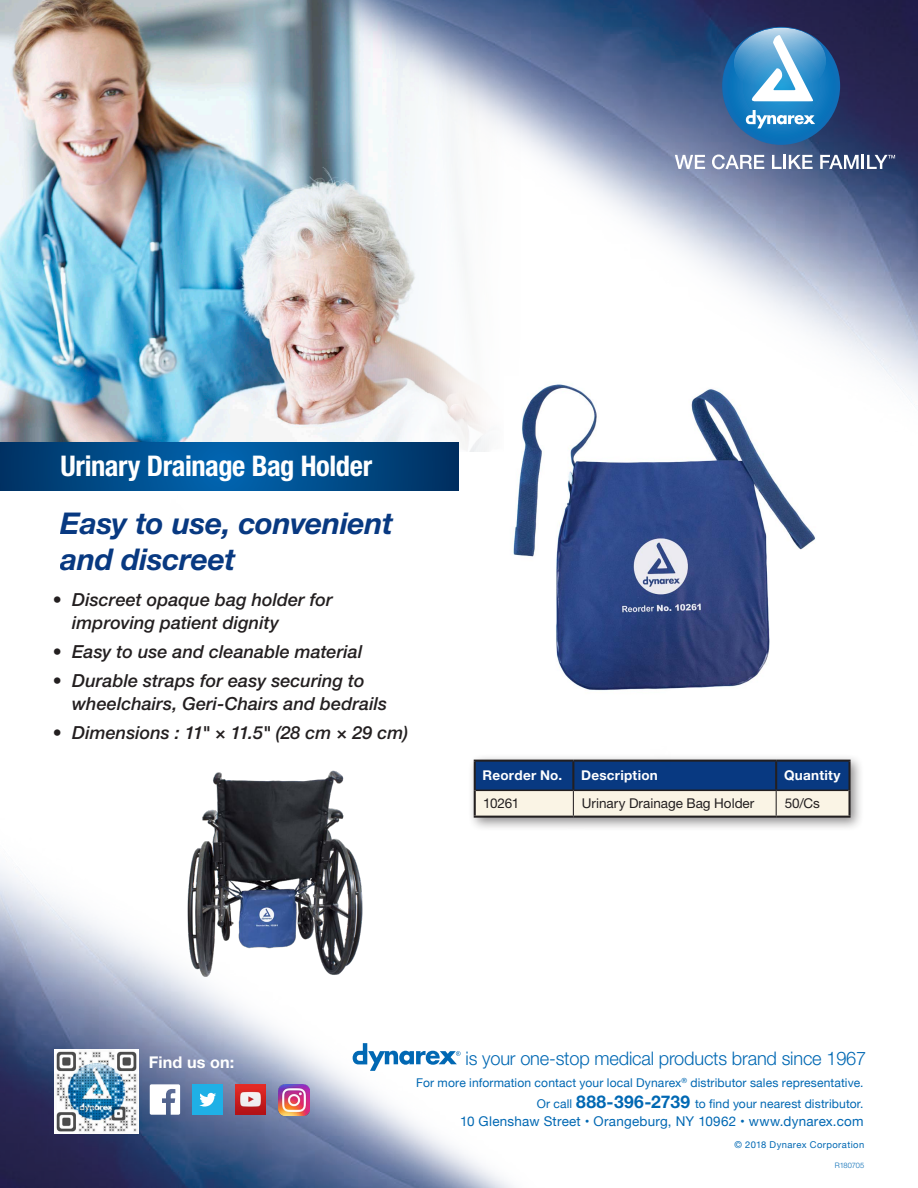
<style>
.page{position:relative;width:918px;height:1188px;background:#fff}
.page>*{position:absolute;margin:0;border:0;box-sizing:border-box;transform-origin:0 0}
.t1{font:italic 700 30px/36px "Helvetica Neue LT Std";letter-spacing:-.01em;color:#083981}
.Product_name{font:700 condensed 28.5px "Helvetica Neue LT Std";letter-spacing:-.015em;color:#fff}
.t2{font:300 18.75px "Helvetica Neue LT Std";letter-spacing:-.01em;color:#0168b3}
.t3{font:italic 500 18px/22.5px "Helvetica Neue LT Std";color:#231f20}
.t4{font:700 16.2px "Helvetica Neue LT Std";letter-spacing:.01em;color:#fff}
.t5{font:13.5px "Helvetica Neue";letter-spacing:.02em;color:#0168b3}
.table_text{font:13.5px "Helvetica Neue LT Std";color:#231f20}
.table_header{font:700 13.5px "Helvetica Neue LT Std";letter-spacing:.02em;color:#fff}
.t6{font:12.15px/21px "Helvetica Neue";letter-spacing:.01em;color:#0168b3;text-align:right}
.t7{font:9.45px "Helvetica Neue";letter-spacing:.045em;color:#0168b3}
.t8{font:300 7.5px "Helvetica Neue LT Std";letter-spacing:-.02em;color:#0068b3}
.s1{font-weight:700;font-size:17.4px}
</style>
<div class="page">
<img style="left:0;top:0;width:918px;height:1188px">
<svg style="left:722px;top:27px;width:118px;height:118px"></svg>
<svg style="left:734px;top:28px;width:92px;height:73px"></svg>
<svg style="left:746px;top:110px;width:69px;height:18px"></svg>
<svg style="left:675px;top:155px;width:30px;height:14px"></svg>
<svg style="left:712px;top:155px;width:52px;height:14px"></svg>
<svg style="left:772px;top:155px;width:10px;height:14px"></svg>
<hr style="left:783px;top:155px;width:3px;height:14px;background:#fff">
<svg style="left:789px;top:155px;width:24px;height:14px"></svg>
<svg style="left:820px;top:155px;width:75px;height:14px"></svg>
<svg style="left:353px;top:1043px;width:108px;height:28px"></svg>
<div style="left:192px;top:1084px;width:31px;height:31px;background:#1fb0e6"></div>
<svg style="left:199px;top:1093px;width:17px;height:14px"></svg>
<img style="left:235px;top:1084px;width:31px;height:31px">
<img style="left:54px;top:1049px;width:85px;height:85px">
<svg style="left:150px;top:1084px;width:30px;height:31px"></svg>
<img style="left:279px;top:1084px;width:31px;height:31px">
<p class="Product_name" style="left:61px;top:448px;width:313px">Urinary Drainage Bag Holder</p>
<h1 class="t1" style="left:60px;top:505px;width:335px">Easy to use, convenient and discreet</h1>
<p class="t3" style="left:72px;top:588px;width:262px;text-indent:-20px">• Discreet opaque bag holder for improving patient dignity</p>
<p class="t3" style="left:53px;top:640px;width:311px">• Easy to use and cleanable material</p>
<p class="t3" style="left:72px;top:669px;width:316px;text-indent:-20px">• Durable straps for easy securing to wheelchairs, Geri-Chairs and bedrails</p>
<p class="t3" style="left:53px;top:721px;width:357px">• Dimensions : 11" × 11.5" (28 cm × 29 cm)</p>
<p class="table_header" style="left:483px;top:767px;width:81px">Reorder No.</p>
<p class="table_header" style="left:581px;top:767px;width:78px">Description</p>
<p class="table_header" style="left:784px;top:767px;width:58px">Quantity</p>
<p class="table_text" style="left:483px;top:795px;width:38px">10261</p>
<p class="table_text" style="left:582px;top:795px;width:174px">Urinary Drainage Bag Holder</p>
<p class="table_text" style="left:785px;top:795px;width:37px">50/Cs</p>
<p class="t4" style="left:149px;top:1052px;width:87px">Find us on:</p>
<p class="t2" style="left:466px;top:1047px;width:402px">is your one-stop medical products brand since 1967</p>
<p class="t6" style="left:416px;top:1073px;width:449px">For more information contact your local Dynarex<sup>®</sup> distributor sales representative.<br>Or call <span class="s1">888-396-2739</span> to find your nearest distributor.</p>
<p class="t7" style="left:735px;top:1138px;width:131px">© 2018 Dynarex Corporation</p>
<p class="t5" style="left:460px;top:1111px;width:405px">10 Glenshaw Street • Orangeburg, NY 10962 • www.dynarex.com</p>
<p class="t8" style="left:835px;top:1160px;width:31px">R180705</p>
</div>
